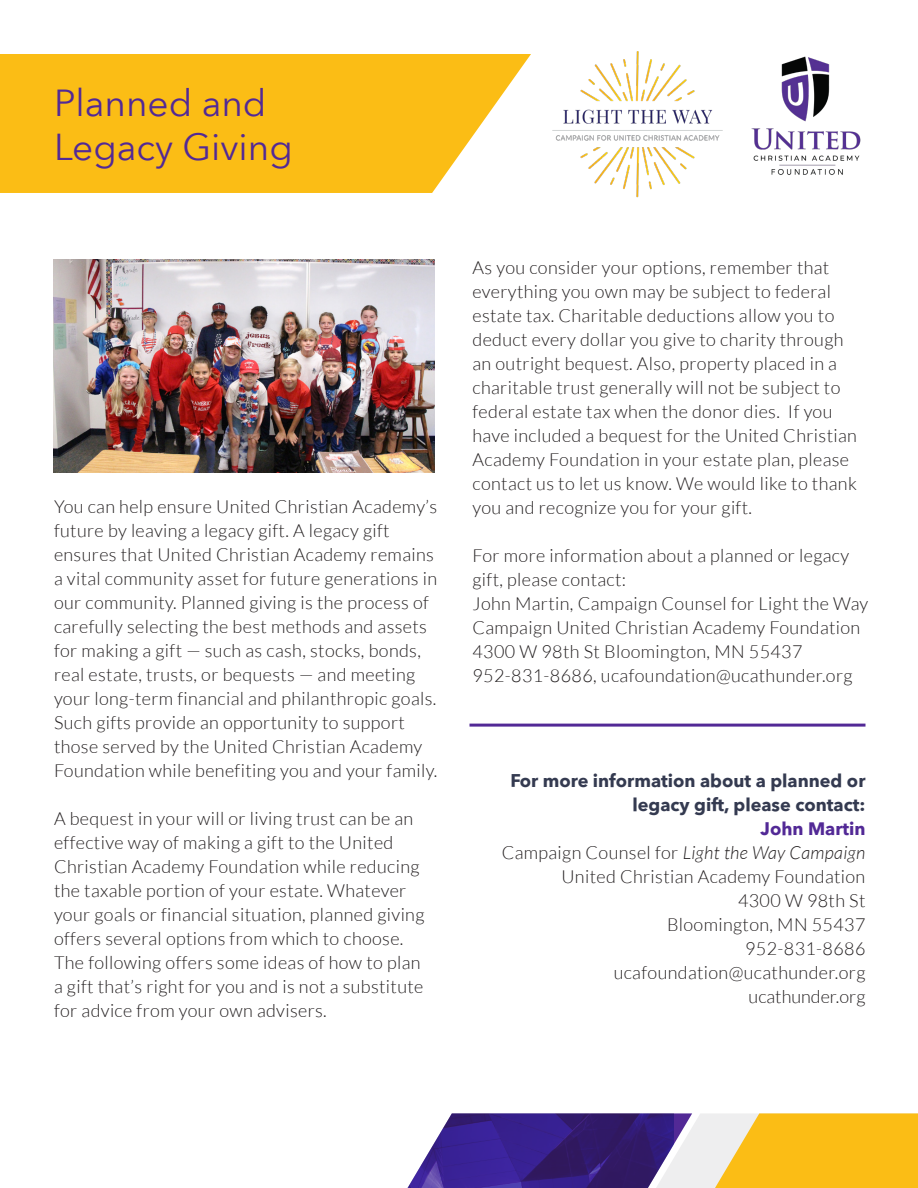
<style>
.page{position:relative;width:918px;height:1188px;background:#fff}
.page>*{position:absolute;margin:0;border:0;box-sizing:border-box;transform-origin:0 0}
.Headline{font:37.05px "Avenir Next World";color:#522996}
.Copy{font:300 18px/24px "Lato";letter-spacing:.02em;color:#231f20}
.Subtopics{font:300 18px/24px "Lato";letter-spacing:.02em;color:#231f20;text-align:right}
.Subtopics-2{font:700 18px/24px "Avenir Next World";color:#343a50;text-align:right}
.Subtopics-3{font:300 18px "Lato";color:#231f20}
.s1{font-family:"Avenir Next World";font-weight:700;color:#522996}
.s2{font-style:italic}
</style>
<div class="page">
<svg style="left:0;top:54px;width:527px;height:139px;background:#fbc229"></svg>
<img style="left:527px;top:51px;width:196px;height:147px">
<svg style="left:674px;top:1113px;width:244px;height:75px;background:#f5c74e"></svg>
<img style="left:407px;top:1113px;width:267px;height:75px">
<img style="left:751px;top:56px;width:110px;height:119px">
<hr style="left:470px;top:724px;width:396px;height:3px;background:#522996">
<img style="left:53px;top:259px;width:381px;height:213px">
<p class="Headline" style="left:54px;top:74px;width:214px">Planned and</p>
<p class="Headline" style="left:54px;top:117px;width:240px">Legacy Giving</p>
<p class="Copy" style="left:54px;top:494px;width:385px">You can help ensure United Christian Academy’s future by leaving a legacy gift. A legacy gift ensures that United Christian Academy remains a vital community asset for future generations in our community. Planned giving is the process of carefully selecting the best methods and assets for making a gift — such as cash, stocks, bonds, real estate, trusts, or bequests — and meeting your long-term financial and philanthropic goals.<br>Such gifts provide an opportunity to support those served by the United Christian Academy Foundation while benefiting you and your family.</p>
<p class="Copy" style="left:54px;top:806px;width:372px">A bequest in your will or living trust can be an effective way of making a gift to the United Christian Academy Foundation while reducing the taxable portion of your estate. Whatever your goals or financial situation, planned giving offers several options from which to choose.<br>The following offers some ideas of how to plan a gift that’s right for you and is not a substitute for advice from your own advisers.</p>
<p class="Copy" style="left:472px;top:256px;width:386px">As you consider your options, remember that everything you own may be subject to federal estate tax. Charitable deductions allow you to deduct every dollar you give to charity through an outright bequest. Also, property placed in a charitable trust generally will not be subject to federal estate tax when the donor dies. If you have included a bequest for the United Christian Academy Foundation in your estate plan, please contact us to let us know. We would like to thank you and recognize you for your gift.</p>
<p class="Copy" style="left:472px;top:544px;width:397px">For more information about a planned or legacy gift, please contact:<br>John Martin, Campaign Counsel for Light the Way Campaign United Christian Academy Foundation 4300 W 98th St Bloomington, MN 55437<br>952-831-8686, ucafoundation@ucathunder.org</p>
<p class="Subtopics-2" style="left:510px;top:768px;width:357px">For more information about a planned or legacy gift, please contact:</p>
<p class="Subtopics" style="left:502px;top:816px;width:365px"><span class="s1">John Martin<br></span>Campaign Counsel for <span class="s2">Light the Way Campaign<br></span>United Christian Academy Foundation<br>4300 W 98th St</p>
<p class="Subtopics" style="left:667px;top:912px;width:200px">Bloomington, MN 55437</p>
<p class="Subtopics" style="left:745px;top:936px;width:122px">952-831-8686</p>
<p class="Subtopics" style="left:614px;top:960px;width:253px">ucafoundation@ucathunder.org</p>
<p class="Subtopics-3" style="left:749px;top:986px;width:118px">ucathunder.org</p>
</div>
